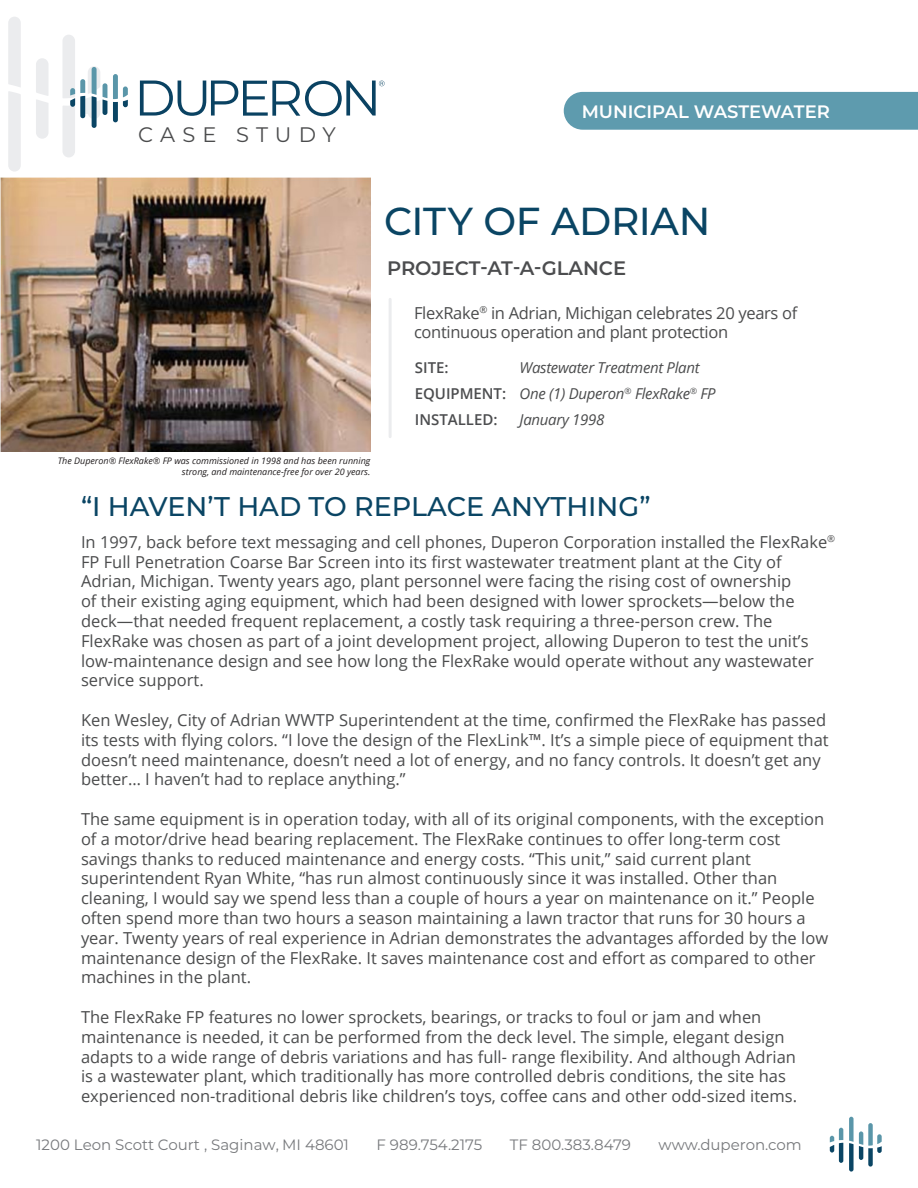
<style>
.page{position:relative;width:918px;height:1188px;background:#fff}
.page>*{position:absolute;margin:0;border:0;box-sizing:border-box;transform-origin:0 0}
.t1{font:500 39px "Montserrat";letter-spacing:-.01em;color:#0a4564}
.t2{font:500 27px "Montserrat";color:#0a4564}
.t3{font:21px "Montserrat";letter-spacing:.33em;color:#4b4c4d}
.t4{font:600 19.5px "Montserrat";color:#4c4d4f}
.t5{font:600 18px "Montserrat";color:#fff}
.t6{font:16.5px/19.8px "Open Sans";color:#4b4c4d}
.t7{font:16.5px/19.8px "Open Sans";letter-spacing:-.02em;color:#4b4c4d}
.t8{font:15px "Montserrat";color:#77797c}
.t9{font:italic 15px "Open Sans";letter-spacing:-.02em;color:#4b4c4d}
.t10{font:600 15px "Open Sans";color:#4c4d4f}
.t11{font:italic 9px/10.8px "Open Sans";color:#231f20;text-align:right}
</style>
<div class="page">
<div style="left:8px;top:17px;width:13px;height:155px;background:#ebecee"></div>
<svg style="left:36px;top:58px;width:13px;height:81px"></svg>
<svg style="left:113px;top:74px;width:15px;height:48px"></svg>
<svg style="left:63px;top:35px;width:44px;height:122px"></svg>
<svg style="left:140px;top:81px;width:245px;height:35px"></svg>
<div style="left:564px;top:92px;width:354px;height:38px;background:#5e9bae"></div>
<hr style="left:389px;top:299px;width:3px;height:138px;background:#ebecee">
<svg style="left:849px;top:1117px;width:33px;height:55px"></svg>
<svg style="left:830px;top:1128px;width:13px;height:35px"></svg>
<img style="left:0;top:178px;width:370px;height:274px">
<p class="t3" style="left:138px;top:120px;width:199px">CASE STUDY</p>
<p class="t5" style="left:582px;top:99px;width:250px">MUNICIPAL WASTEWATER</p>
<p class="t11" style="left:58px;top:455px;width:314px">The Duperon® FlexRake® FP was commissioned in 1998 and has been running strong, and maintenance-free for over 20 years.</p>
<p class="t1" style="left:384px;top:194px;width:328px">CITY OF ADRIAN</p>
<p class="t4" style="left:387px;top:255px;width:241px">PROJECT-AT-A-GLANCE</p>
<p class="t7" style="left:414px;top:302px;width:385px">FlexRake<sup>®</sup> in Adrian, Michigan celebrates 20 years of continuous operation and plant protection</p>
<p class="t10" style="left:415px;top:357px;width:35px">SITE:</p>
<p class="t9" style="left:520px;top:357px;width:182px">Wastewater Treatment Plant</p>
<p class="t10" style="left:415px;top:383px;width:93px">EQUIPMENT:</p>
<p class="t9" style="left:520px;top:383px;width:198px">One (1) Duperon<sup>®</sup> FlexRake<sup>®</sup> FP</p>
<p class="t10" style="left:415px;top:409px;width:84px">INSTALLED:</p>
<p class="t9" style="left:520px;top:409px;width:86px">January 1998</p>
<p class="t2" style="left:81px;top:488px;width:571px">“I HAVEN’T HAD TO REPLACE ANYTHING”</p>
<p class="t6" style="left:81px;top:532px;width:756px">In 1997, back before text messaging and cell phones, Duperon Corporation installed the FlexRake<sup>® </sup>FP Full Penetration Coarse Bar Screen into its first wastewater treatment plant at the City of Adrian, Michigan. Twenty years ago, plant personnel were facing the rising cost of ownership<br>of their existing aging equipment, which had been designed with lower sprockets—below the deck—that needed frequent replacement, a costly task requiring a three-person crew. The FlexRake was chosen as part of a joint development project, allowing Duperon to test the unit’s low-maintenance design and see how long the FlexRake would operate without any wastewater service support.</p>
<p class="t6" style="left:81px;top:710px;width:749px">Ken Wesley, City of Adrian WWTP Superintendent at the time, confirmed the FlexRake has passed its tests with flying colors. “I love the design of the FlexLink™. It’s a simple piece of equipment that doesn’t need maintenance, doesn’t need a lot of energy, and no fancy controls. It doesn’t get any better… I haven’t had to replace anything.”</p>
<p class="t6" style="left:81px;top:809px;width:749px">The same equipment is in operation today, with all of its original components, with the exception of a motor/drive head bearing replacement. The FlexRake continues to offer long-term cost savings thanks to reduced maintenance and energy costs. “This unit,” said current plant superintendent Ryan White, “has run almost continuously since it was installed. Other than cleaning, I would say we spend less than a couple of hours a year on maintenance on it.” People often spend more than two hours a season maintaining a lawn tractor that runs for 30 hours a year. Twenty years of real experience in Adrian demonstrates the advantages afforded by the low maintenance design of the FlexRake. It saves maintenance cost and effort as compared to other machines in the plant.</p>
<p class="t6" style="left:81px;top:1007px;width:718px">The FlexRake FP features no lower sprockets, bearings, or tracks to foul or jam and when maintenance is needed, it can be performed from the deck level. The simple, elegant design adapts to a wide range of debris variations and has full- range flexibility. And although Adrian is a wastewater plant, which traditionally has more controlled debris conditions, the site has experienced non-traditional debris like children’s toys, coffee cans and other odd-sized items.</p>
<p class="t8" style="left:36px;top:1135px;width:314px">1200 Leon Scott Court , Saginaw, MI 48601</p>
<p class="t8" style="left:377px;top:1135px;width:107px">F 989.754.2175</p>
<p class="t8" style="left:510px;top:1135px;width:123px">TF 800.383.8479</p>
<p class="t8" style="left:659px;top:1135px;width:145px">www.duperon.com</p>
</div>
